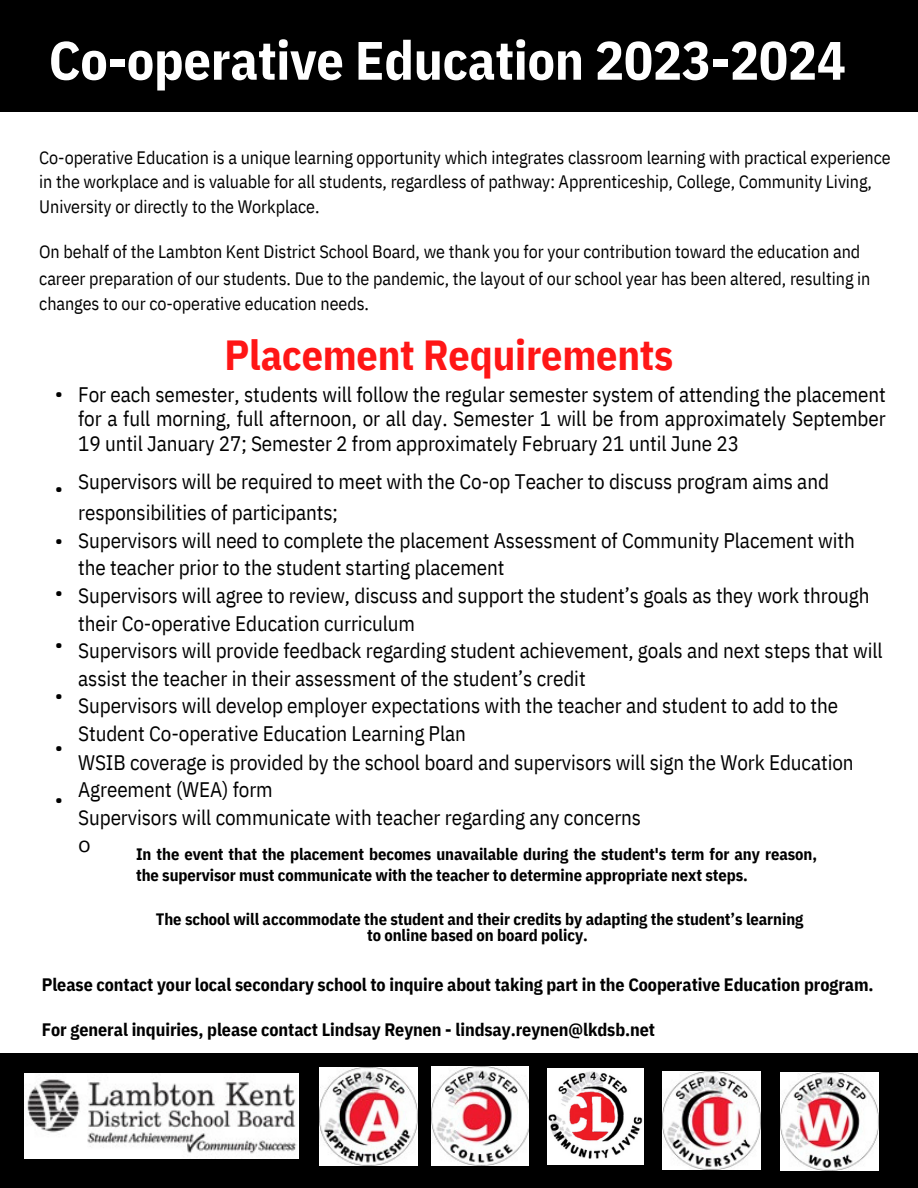
<style>
.page{position:relative;width:918px;height:1188px;background:#fff}
.page>*{position:absolute;margin:0;border:0;box-sizing:border-box;transform-origin:0 0}
.t1{font:700 54px "IBM Plex Sans Cond";letter-spacing:-.005em;color:#fff}
.t2{font:700 42px "IBM Plex Sans Cond";letter-spacing:-.005em;color:#ff1616}
.t3{font:21px/24.8px "IBM Plex Sans Cond";letter-spacing:-.005em;color:#000;text-align:justify}
.t4{font:21px "IBM Plex Sans";color:#000}
.t5{font:21px "Open Sans";color:#000}
.t6{font:18px/24.8px "IBM Plex Sans Cond";letter-spacing:-.005em;color:#000}
.t7{font:700 18px "IBM Plex Sans Cond";letter-spacing:-.005em;color:#000}
.t8{font:700 16.5px/15.8px "IBM Plex Sans Cond";letter-spacing:-.005em;color:#000;text-align:center}
</style>
<div class="page">
<div style="left:0;top:1053px;width:918px;height:135px;background:#000"></div>
<div style="left:0;top:0;width:918px;height:111px;background:#000"></div>
<img style="left:24px;top:1074px;width:275px;height:84px">
<img style="left:781px;top:1072px;width:98px;height:98px">
<img style="left:663px;top:1071px;width:98px;height:98px">
<img style="left:431px;top:1067px;width:97px;height:99px">
<img style="left:319px;top:1067px;width:98px;height:98px">
<img style="left:547px;top:1068px;width:97px;height:97px">
<p class="t1" style="left:49px;top:24px;width:799px">Co-operative Education 2023-2024</p>
<p class="t6" style="left:39px;top:144px;width:853px">Co-operative Education is a unique learning opportunity which integrates classroom learning with practical experience in the workplace and is valuable for all students, regardless of pathway: Apprenticeship, College, Community Living,<br>University or directly to the Workplace.</p>
<p class="t6" style="left:39px;top:239px;width:823px">On behalf of the Lambton Kent District School Board, we thank you for your contribution toward the education and</p>
<p class="t6" style="left:39px;top:266px;width:833px">career preparation of our students. Due to the pandemic, the layout of our school year has been altered, resulting in</p>
<p class="t6" style="left:39px;top:291px;width:331px">changes to our co-operative education needs.</p>
<p class="t4" style="left:55px;top:380px;width:10px">•</p>
<p class="t4" style="left:55px;top:475px;width:10px">•</p>
<p class="t4" style="left:55px;top:527px;width:10px">•</p>
<p class="t4" style="left:55px;top:578px;width:10px">•</p>
<p class="t4" style="left:55px;top:630px;width:10px">•</p>
<p class="t4" style="left:55px;top:682px;width:10px">•</p>
<p class="t4" style="left:55px;top:734px;width:10px">•</p>
<p class="t4" style="left:55px;top:785px;width:10px">•</p>
<p class="t2" style="left:224px;top:327px;width:450px">Placement Requirements</p>
<p class="t3" style="left:78px;top:381px;width:809px">For each semester, students will follow the regular semester system of attending the placement for a full morning, full afternoon, or all day. Semester 1 will be from approximately September 19 until January 27; Semester 2 from approximately February 21 until June 23</p>
<p class="t3" style="left:78px;top:469px;width:752px">Supervisors will be required to meet with the Co-op Teacher to discuss program aims and</p>
<p class="t3" style="left:78px;top:500px;width:261px">responsibilities of participants;</p>
<p class="t3" style="left:78px;top:528px;width:778px">Supervisors will need to complete the placement Assessment of Community Placement with</p>
<p class="t3" style="left:78px;top:555px;width:428px">the teacher prior to the student starting placement</p>
<p class="t3" style="left:78px;top:583px;width:793px">Supervisors will agree to review, discuss and support the student’s goals as they work through</p>
<p class="t3" style="left:78px;top:611px;width:338px">their Co-operative Education curriculum</p>
<p class="t3" style="left:78px;top:638px;width:806px">Supervisors will provide feedback regarding student achievement, goals and next steps that will</p>
<p class="t3" style="left:78px;top:666px;width:509px">assist the teacher in their assessment of the student’s credit</p>
<p class="t3" style="left:78px;top:693px;width:762px">Supervisors will develop employer expectations with the teacher and student to add to the</p>
<p class="t3" style="left:78px;top:721px;width:389px">Student Co-operative Education Learning Plan</p>
<p class="t3" style="left:78px;top:749px;width:777px">WSIB coverage is provided by the school board and supervisors will sign the Work Education</p>
<p class="t3" style="left:78px;top:776px;width:196px">Agreement (WEA) form</p>
<p class="t3" style="left:78px;top:804px;width:564px">Supervisors will communicate with teacher regarding any concerns</p>
<p class="t5" style="left:78px;top:829px;width:14px">o</p>
<p class="t8" style="left:136px;top:843px;width:682px;line-height:21.3px;text-align:left">In the event that the placement becomes unavailable during the student's term for any reason, the supervisor must communicate with the teacher to determine appropriate next steps.</p>
<p class="t8" style="left:156px;top:911px;width:649px">The school will accommodate the student and their credits by adapting the student’s learning to online based on board policy.</p>
<p class="t7" style="left:42px;top:972px;width:833px">Please contact your local secondary school to inquire about taking part in the Cooperative Education program.</p>
<p class="t7" style="left:42px;top:1017px;width:615px">For general inquiries, please contact Lindsay Reynen - lindsay.reynen@lkdsb.net</p>
</div>
